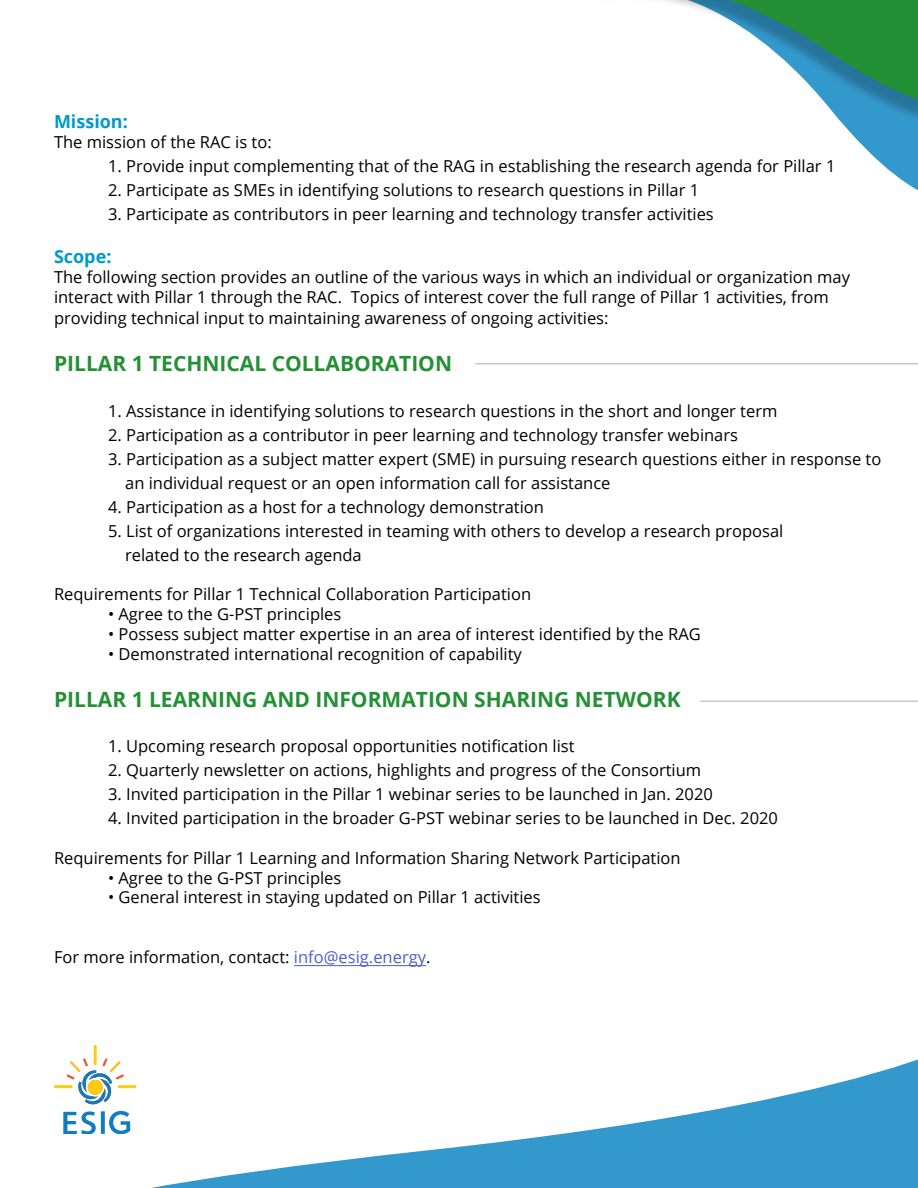
<style>
.page{position:relative;width:918px;height:1188px;background:#fff}
.page>*{position:absolute;margin:0;border:0;box-sizing:border-box;transform-origin:0 0}
.t1{font:700 21px "Open Sans";color:#249035}
.t2{font:700 18px "Open Sans";color:#09c}
.t3{font:16.5px/24px "Open Sans";color:#000}
.s1{color:#4f5cd6}
</style>
<div class="page">
<hr style="left:476px;top:363px;width:442px;height:1px;background:#c7c8ca">
<hr style="left:701px;top:700px;width:217px;height:2px;background:#c7c8ca">
<svg style="left:858px;top:141px;width:60px;height:50px;fill:#39c"></svg>
<svg style="left:659px;top:0;width:259px;height:141px"></svg>
<svg style="left:120px;top:1059px;width:798px;height:129px"></svg>
<svg style="left:54px;top:1045px;width:82px;height:60px"></svg>
<svg style="left:63px;top:1111px;width:67px;height:23px"></svg>
<hr style="left:294px;top:965px;width:132px;height:1px;background:#4f5cd6">
<p class="t2" style="left:54px;top:109px;width:75px">Mission:</p>
<p class="t3" style="left:54px;top:130px;width:219px">The mission of the RAC is to:</p>
<p class="t3" style="left:108px;top:154px;width:729px">1. Provide input complementing that of the RAG in establishing the research agenda for Pillar 1</p>
<p class="t3" style="left:108px;top:178px;width:593px">2. Participate as SMEs in identifying solutions to research questions in Pillar 1</p>
<p class="t3" style="left:108px;top:202px;width:607px">3. Participate as contributors in peer learning and technology transfer activities</p>
<p class="t2" style="left:54px;top:244px;width:59px">Scope:</p>
<p class="t3" style="left:54px;top:267px;width:798px;line-height:19.8px">The following section provides an outline of the various ways in which an individual or organization may interact with Pillar 1 through the RAC. Topics of interest cover the full range of Pillar 1 activities, from</p>
<p class="t3" style="left:54px;top:306px;width:556px">providing technical input to maintaining awareness of ongoing activities:</p>
<p class="t1" style="left:54px;top:349px;width:400px">PILLAR 1 TECHNICAL COLLABORATION</p>
<p class="t3" style="left:108px;top:398px;width:671px">1. Assistance in identifying solutions to research questions in the short and longer term</p>
<p class="t3" style="left:108px;top:422px;width:632px">2. Participation as a contributor in peer learning and technology transfer webinars</p>
<p class="t3" style="left:125px;top:446px;width:758px;text-indent:-17px">3. Participation as a subject matter expert (SME) in pursuing research questions either in response to an individual request or an open information call for assistance</p>
<p class="t3" style="left:108px;top:494px;width:438px">4. Participation as a host for a technology demonstration</p>
<p class="t3" style="left:125px;top:518px;width:660px;text-indent:-17px">5. List of organizations interested in teaming with others to develop a research proposal related to the research agenda</p>
<p class="t3" style="left:54px;top:582px;width:479px">Requirements for Pillar 1 Technical Collaboration Participation</p>
<p class="t3" style="left:108px;top:602px;width:235px">• Agree to the G-PST principles</p>
<p class="t3" style="left:108px;top:622px;width:594px">• Possess subject matter expertise in an area of interest identified by the RAG</p>
<p class="t3" style="left:108px;top:641px;width:415px">• Demonstrated international recognition of capability</p>
<p class="t1" style="left:54px;top:684px;width:628px">PILLAR 1 LEARNING AND INFORMATION SHARING NETWORK</p>
<p class="t3" style="left:108px;top:734px;width:468px">1. Upcoming research proposal opportunities notification list</p>
<p class="t3" style="left:108px;top:758px;width:595px">2. Quarterly newsletter on actions, highlights and progress of the Consortium</p>
<p class="t3" style="left:108px;top:782px;width:606px">3. Invited participation in the Pillar 1 webinar series to be launched in Jan. 2020</p>
<p class="t3" style="left:108px;top:806px;width:672px">4. Invited participation in the broader G-PST webinar series to be launched in Dec. 2020</p>
<p class="t3" style="left:54px;top:845px;width:628px">Requirements for Pillar 1 Learning and Information Sharing Network Participation</p>
<p class="t3" style="left:108px;top:865px;width:235px">• Agree to the G-PST principles</p>
<p class="t3" style="left:108px;top:885px;width:434px">• General interest in staying updated on Pillar 1 activities</p>
<p class="t3" style="left:54px;top:944px;width:378px">For more information, contact: <span class="s1">info@esig.energy</span>.</p>
</div>
